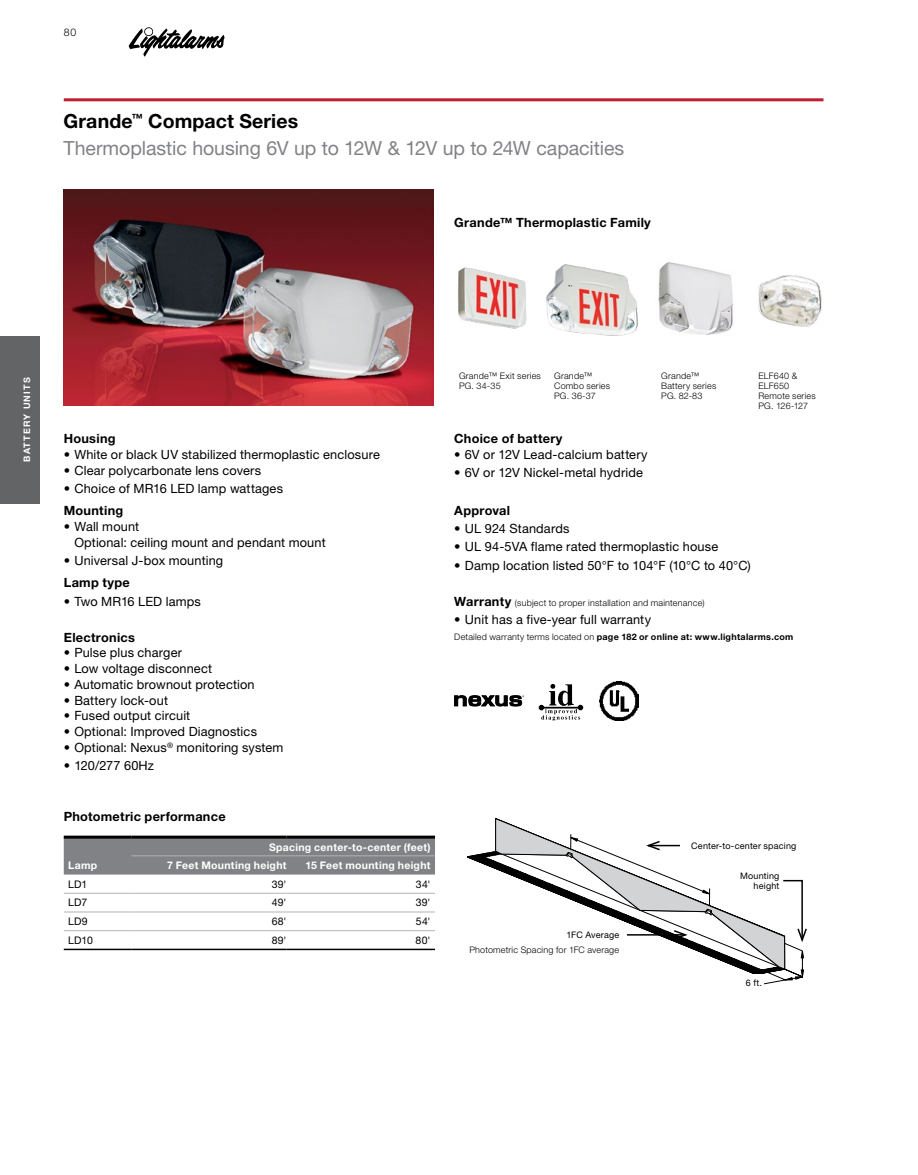
<style>
.page{position:relative;width:918px;height:1175px;background:#fff}
.page>*{position:absolute;margin:0;border:0;box-sizing:border-box;transform-origin:0 0}
.t1{font:19.5px/27px "Helvetica Neue LT Pro";letter-spacing:-.005em;color:#808285}
.t2{font:12.75px/15.8px "Helvetica Neue LT Pro";letter-spacing:.01em;color:#000}
.t3{font:700 12.75px "Helvetica Neue LT Pro";letter-spacing:.02em;color:#000}
.t4{font:700 10.5px/18.8px "Helvetica Neue LT Pro";letter-spacing:.025em;color:#fff}
.t5{font:10.5px "Helvetica Neue LT Pro";letter-spacing:.015em;color:#000}
.t6{font:300 10.5px "Helvetica Neue LT Pro";color:#000}
.t7{font:300 9px/9.8px "Helvetica Neue LT Pro";letter-spacing:.025em;color:#000}
.t8{font:700 9px "Helvetica Neue LT Pro";letter-spacing:.03em;color:#000}
.t9{font:9px/10.5px "Helvetica Neue LT Pro";letter-spacing:.02em;color:#000;text-align:right}
.t10{font:700 9px "Helvetica Neue LT Pro";letter-spacing:.13em;color:#fff}
.s1{font-weight:700;color:#000}
.s2{font-weight:700;font-size:12.75px}
.s3{font-weight:300}
</style>
<div class="page">
<svg style="left:539px;top:684px;width:44px;height:36px"></svg>
<img style="left:599px;top:681px;width:39px;height:39px">
<svg style="left:454px;top:695px;width:70px;height:11px"></svg>
<svg style="left:467px;top:851px;width:334px;height:126px"></svg>
<svg style="left:495px;top:818px;width:290px;height:151px"></svg>
<svg style="left:566px;top:852px;width:7px;height:5px"></svg>
<svg style="left:705px;top:908px;width:7px;height:7px"></svg>
<hr style="left:648px;top:844px;width:32px;height:2px;background:#000">
<svg style="left:644px;top:839px;width:17px;height:12px"></svg>
<div style="left:684px;top:836px;width:120px;height:18px;background:#fff"></div>
<div style="left:723px;top:871px;width:56px;height:19px;background:#fff"></div>
<hr style="left:627px;top:934px;width:58px;height:1px;background:#000">
<svg style="left:672px;top:928px;width:18px;height:12px"></svg>
<div style="left:559px;top:925px;width:68px;height:19px;background:#fff"></div>
<div style="left:744px;top:973px;width:20px;height:19px;background:#fff"></div>
<svg style="left:782px;top:879px;width:25px;height:65px"></svg>
<svg style="left:785px;top:950px;width:19px;height:30px"></svg>
<img style="left:546px;top:264px;width:92px;height:72px">
<img style="left:458px;top:267px;width:69px;height:62px">
<img style="left:658px;top:262px;width:75px;height:73px">
<img style="left:758px;top:275px;width:64px;height:52px">
<img style="left:64px;top:189px;width:369px;height:216px">
<svg style="left:128px;top:27px;width:97px;height:30px"></svg>
<hr style="left:64px;top:98px;width:760px;height:3px;background:#be1e2d">
<div style="left:0;top:336px;width:40px;height:167px;background:#636466"></div>
<div style="left:64px;top:838px;width:371px;height:36px;background:#808285"></div>
<hr style="left:64px;top:835px;width:67px;height:3px;background:#000">
<hr style="left:131px;top:835px;width:156px;height:3px;background:#000">
<hr style="left:287px;top:835px;width:148px;height:3px;background:#000">
<hr style="left:131px;top:855px;width:156px;height:1px;background:#b1b4b6">
<hr style="left:287px;top:855px;width:148px;height:1px;background:#b1b4b6">
<hr style="left:64px;top:948px;width:67px;height:2px;background:#000">
<hr style="left:131px;top:948px;width:156px;height:2px;background:#000">
<hr style="left:287px;top:948px;width:148px;height:2px;background:#000">
<hr style="left:64px;top:893px;width:67px;height:1px;background:#b1b4b6">
<hr style="left:131px;top:893px;width:156px;height:1px;background:#b1b4b6">
<hr style="left:287px;top:893px;width:148px;height:1px;background:#b1b4b6">
<hr style="left:64px;top:911px;width:67px;height:1px;background:#b1b4b6">
<hr style="left:131px;top:911px;width:156px;height:1px;background:#b1b4b6">
<hr style="left:287px;top:911px;width:148px;height:1px;background:#b1b4b6">
<hr style="left:64px;top:930px;width:67px;height:1px;background:#b1b4b6">
<hr style="left:131px;top:930px;width:156px;height:1px;background:#b1b4b6">
<hr style="left:287px;top:930px;width:148px;height:1px;background:#b1b4b6">
<p class="t6" style="left:64px;top:25px;width:14px">80</p>
<h1 class="t1" style="left:63px;top:107px;width:562px"><span class="s1">Grande</span><sup>™</sup> <span class="s1">Compact Series<br></span>Thermoplastic housing 6V up to 12W &amp; 12V up to 24W capacities</h1>
<p class="t3" style="left:454px;top:215px;width:198px">Grande™ Thermoplastic Family</p>
<p class="t10" style="left:21px;top:462px;width:86px;rotate:-90deg">BATTERY UNITS</p>
<p class="t3" style="left:64px;top:431px;width:53px">Housing</p>
<p class="t2" style="left:64px;top:446px;width:318px">• White or black UV stabilized thermoplastic enclosure</p>
<p class="t2" style="left:64px;top:462px;width:199px">• Clear polycarbonate lens covers</p>
<p class="t2" style="left:64px;top:480px;width:221px">• Choice of MR16 LED lamp wattages</p>
<p class="t3" style="left:64px;top:503px;width:61px">Mounting</p>
<p class="t2" style="left:74px;top:518px;width:253px;text-indent:-11px">• Wall mount<br>Optional: ceiling mount and pendant mount</p>
<p class="t2" style="left:64px;top:552px;width:161px">• Universal J-box mounting</p>
<p class="t3" style="left:64px;top:575px;width:68px">Lamp type</p>
<p class="t2" style="left:64px;top:593px;width:139px">• Two MR16 LED lamps</p>
<p class="t3" style="left:64px;top:629px;width:73px">Electronics</p>
<p class="t2" style="left:64px;top:644px;width:120px">• Pulse plus charger</p>
<p class="t2" style="left:64px;top:660px;width:150px">• Low voltage disconnect</p>
<p class="t2" style="left:64px;top:676px;width:192px">• Automatic brownout protection</p>
<p class="t2" style="left:64px;top:692px;width:106px">• Battery lock-out</p>
<p class="t2" style="left:64px;top:707px;width:128px">• Fused output circuit</p>
<p class="t2" style="left:64px;top:723px;width:195px">• Optional: Improved Diagnostics</p>
<p class="t2" style="left:64px;top:739px;width:221px">• Optional: Nexus<sup>®</sup> monitoring system</p>
<p class="t2" style="left:64px;top:757px;width:92px">• 120/277 60Hz</p>
<p class="t3" style="left:64px;top:808px;width:163px">Photometric performance</p>
<p class="t4" style="left:68px;top:856px;width:31px">Lamp</p>
<p class="t4" style="left:167px;top:837px;width:265px;text-indent:102px">Spacing center-to-center (feet)<br>7 Feet Mounting height</p>
<p class="t4" style="left:306px;top:856px;width:127px">15 Feet mounting height</p>
<p class="t5" style="left:68px;top:877px;width:21px">LD1</p>
<p class="t5" style="left:272px;top:877px;width:16px">39'</p>
<p class="t5" style="left:416px;top:877px;width:16px">34'</p>
<p class="t5" style="left:68px;top:896px;width:21px">LD7</p>
<p class="t5" style="left:272px;top:896px;width:16px">49'</p>
<p class="t5" style="left:416px;top:896px;width:16px">39'</p>
<p class="t5" style="left:68px;top:914px;width:21px">LD9</p>
<p class="t5" style="left:272px;top:914px;width:16px">68'</p>
<p class="t5" style="left:416px;top:914px;width:16px">54'</p>
<p class="t5" style="left:68px;top:933px;width:26px">LD10</p>
<p class="t5" style="left:272px;top:933px;width:16px">89'</p>
<p class="t5" style="left:416px;top:933px;width:16px">80'</p>
<p class="t7" style="left:459px;top:371px;width:83px">Grande™ Exit series<br>PG. 34-35</p>
<p class="t7" style="left:554px;top:371px;width:58px">Grande™<br>Combo series<br>PG. 36-37</p>
<p class="t7" style="left:661px;top:371px;width:57px">Grande™<br>Battery series<br>PG. 82-83</p>
<p class="t7" style="left:758px;top:371px;width:59px">ELF640 &amp;<br>ELF650<br>Remote series<br>PG. 126-127</p>
<p class="t3" style="left:454px;top:431px;width:110px">Choice of battery</p>
<p class="t2" style="left:454px;top:446px;width:195px">• 6V or 12V Lead-calcium battery</p>
<p class="t2" style="left:454px;top:464px;width:190px">• 6V or 12V Nickel-metal hydride</p>
<p class="t3" style="left:454px;top:503px;width:57px">Approval</p>
<p class="t2" style="left:454px;top:521px;width:117px">• UL 924 Standards</p>
<p class="t2" style="left:454px;top:539px;width:265px">• UL 94-5VA flame rated thermoplastic house</p>
<p class="t2" style="left:454px;top:557px;width:298px">• Damp location listed 50°F to 104°F (10°C to 40°C)</p>
<p class="t7" style="left:454px;top:597px;width:252px"><span class="s2">Warranty</span> (subject to proper installation and maintenance)</p>
<p class="t2" style="left:454px;top:611px;width:198px">• Unit has a five-year full warranty</p>
<p class="t8" style="left:454px;top:631px;width:341px"><span class="s3">Detailed warranty terms located on</span> page 182 or online at: www.lightalarms.com</p>
<p class="t9" style="left:567px;top:929px;width:54px">1FC Average</p>
<p class="t7" style="left:469px;top:944px;width:151px">Photometric Spacing for 1FC average</p>
<p class="t9" style="left:691px;top:840px;width:107px">Center-to-center spacing</p>
<p class="t9" style="left:740px;top:870px;width:41px">Mounting height</p>
<p class="t9" style="left:746px;top:977px;width:18px">6 ft.</p>
</div>
